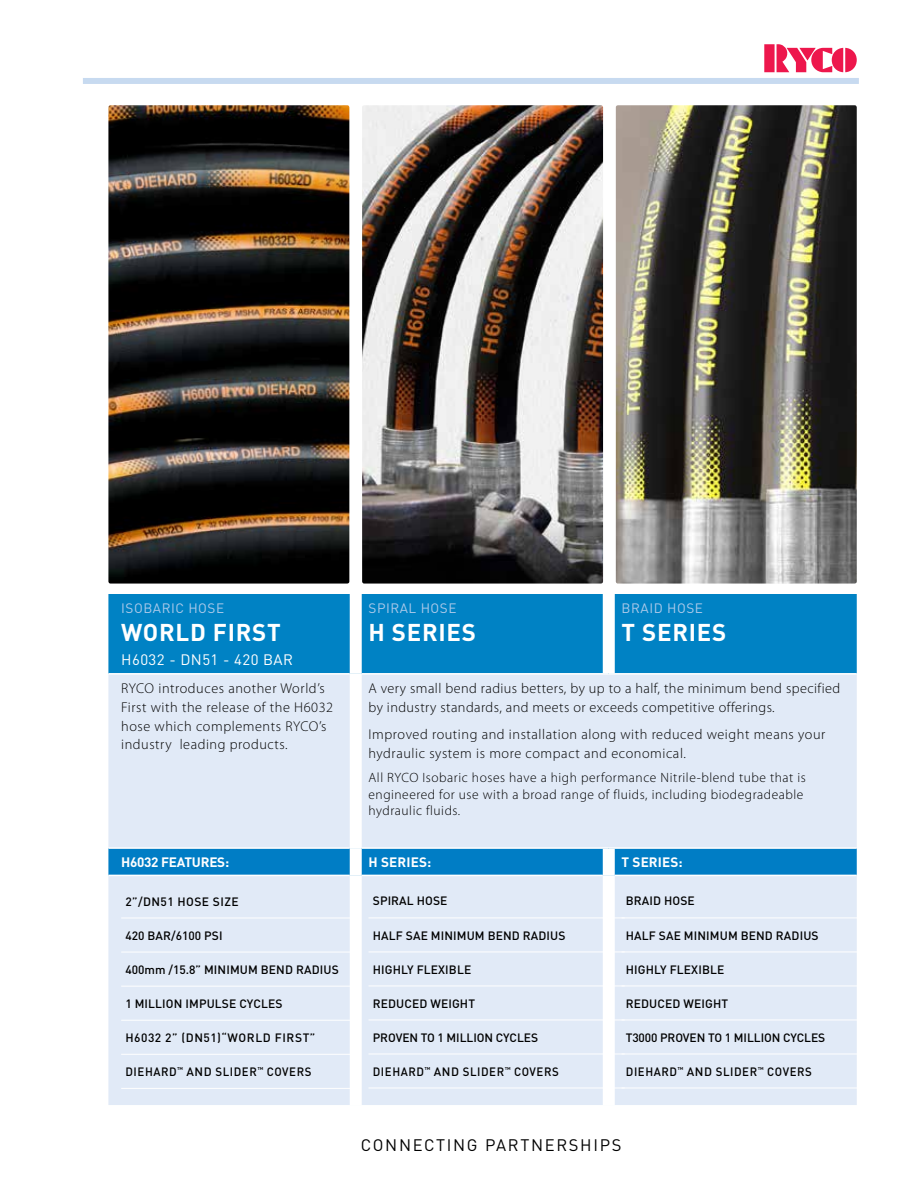
<style>
.page{position:relative;width:918px;height:1188px;background:#fff}
.page>*{position:absolute;margin:0;border:0;box-sizing:border-box;transform-origin:0 0}
.t1{font:700 24px "DIN Pro";letter-spacing:.03em;color:#fff}
.t2{font:16.5px "DIN Pro";letter-spacing:.1em;color:#000}
.t3{font:15px "DIN Pro";letter-spacing:.03em;color:#fff}
.t4{font:300 14.25px/18.8px "Myriad Pro";letter-spacing:.04em;color:#000}
.t5{font:300 13.5px/16.2px "Myriad Pro";letter-spacing:.04em;color:#000}
.t6{font:13.5px "DIN Pro";letter-spacing:.04em;color:#adcaea}
.t7{font:700 13.5px "DIN Pro";letter-spacing:-.015em;color:#fff}
.t8{font:500 12px "DIN Pro";letter-spacing:.01em;color:#000}
.t9{font:500 12px "DIN Pro";letter-spacing:.05em;color:#000;scale:.95 1}
.t10{font:500 12px "DIN Pro";letter-spacing:.05em;color:#000}
.t11{font:500 12px "DIN Pro";letter-spacing:.04em;color:#000}
</style>
<div class="page">
<div style="left:83px;top:78px;width:776px;height:6px;background:#c7daf0"></div>
<div style="left:764px;top:44px;width:11px;height:28px;background:#ed174c"></div>
<svg style="left:777px;top:44px;width:80px;height:28px"></svg>
<img style="left:616px;top:105px;width:241px;height:479px">
<div style="left:108px;top:594px;width:749px;height:79px;background:#0082c4"></div>
<div style="left:108px;top:675px;width:749px;height:430px;background:#e1eaf7"></div>
<div style="left:108px;top:849px;width:749px;height:26px;background:#007dc5"></div>
<hr style="left:108px;top:847px;width:242px;height:2px;background:#fff">
<hr style="left:362px;top:847px;width:247px;height:2px;background:#fff">
<hr style="left:609px;top:847px;width:248px;height:2px;background:#fff">
<hr style="left:108px;top:875px;width:242px;height:1px;background:#fff">
<hr style="left:362px;top:875px;width:241px;height:1px;background:#fff">
<hr style="left:615px;top:875px;width:242px;height:1px;background:#fff">
<div style="left:350px;top:594px;width:12px;height:80px;background:#fff"></div>
<div style="left:350px;top:674px;width:12px;height:174px;background:#fff"></div>
<div style="left:350px;top:848px;width:12px;height:27px;background:#fff"></div>
<div style="left:350px;top:875px;width:12px;height:230px;background:#fff"></div>
<div style="left:603px;top:594px;width:12px;height:79px;background:#fff"></div>
<div style="left:603px;top:849px;width:12px;height:26px;background:#fff"></div>
<div style="left:603px;top:875px;width:12px;height:230px;background:#fff"></div>
<hr style="left:121px;top:918px;width:238px;height:1px;background:#fff">
<hr style="left:121px;top:952px;width:238px;height:1px;background:#fff">
<hr style="left:121px;top:986px;width:238px;height:1px;background:#fff">
<hr style="left:121px;top:1020px;width:238px;height:1px;background:#fff">
<hr style="left:121px;top:1054px;width:238px;height:1px;background:#fff">
<hr style="left:121px;top:1088px;width:238px;height:1px;background:#fff">
<hr style="left:369px;top:918px;width:256px;height:1px;background:#fff">
<hr style="left:369px;top:952px;width:256px;height:1px;background:#fff">
<hr style="left:369px;top:986px;width:256px;height:1px;background:#fff">
<hr style="left:369px;top:1020px;width:256px;height:1px;background:#fff">
<hr style="left:369px;top:1054px;width:256px;height:1px;background:#fff">
<hr style="left:369px;top:1088px;width:256px;height:1px;background:#fff">
<hr style="left:622px;top:918px;width:237px;height:1px;background:#fff">
<hr style="left:622px;top:952px;width:237px;height:1px;background:#fff">
<hr style="left:622px;top:986px;width:237px;height:1px;background:#fff">
<hr style="left:622px;top:1020px;width:237px;height:1px;background:#fff">
<hr style="left:622px;top:1054px;width:237px;height:1px;background:#fff">
<hr style="left:622px;top:1088px;width:237px;height:1px;background:#fff">
<img style="left:362px;top:105px;width:241px;height:479px">
<img style="left:108px;top:105px;width:241px;height:479px">
<p class="t6" style="left:121px;top:599px;width:104px">ISOBARIC HOSE</p>
<h1 class="t1" style="left:121px;top:616px;width:161px">WORLD FIRST</h1>
<p class="t3" style="left:121px;top:650px;width:173px">H6032 - DN51 - 420 BAR</p>
<p class="t6" style="left:369px;top:599px;width:89px">SPIRAL HOSE</p>
<h1 class="t1" style="left:369px;top:616px;width:109px">H SERIES</h1>
<p class="t6" style="left:622px;top:599px;width:83px">BRAID HOSE</p>
<h1 class="t1" style="left:622px;top:616px;width:106px">T SERIES</h1>
<p class="t4" style="left:121px;top:679px;width:214px">RYCO introduces another World’s<br>First with the release of the H6032 hose which complements RYCO’s industry leading products.</p>
<p class="t4" style="left:369px;top:679px;width:473px">A very small bend radius betters, by up to a half, the minimum bend specified by industry standards, and meets or exceeds competitive offerings.</p>
<p class="t4" style="left:369px;top:725px;width:458px">Improved routing and installation along with reduced weight means your hydraulic system is more compact and economical.</p>
<p class="t5" style="left:369px;top:770px;width:439px">All RYCO Isobaric hoses have a high performance Nitrile-blend tube that is engineered for use with a broad range of fluids, including biodegradeable hydraulic fluids.</p>
<p class="t7" style="left:121px;top:853px;width:109px">H6032 FEATURES:</p>
<p class="t7" style="left:369px;top:853px;width:64px">H SERIES:</p>
<p class="t7" style="left:622px;top:853px;width:63px">T SERIES:</p>
<p class="t11" style="left:125px;top:893px;width:115px">2”/DN51 HOSE SIZE</p>
<p class="t8" style="left:125px;top:927px;width:99px">420 BAR/6100 PSI</p>
<p class="t8" style="left:125px;top:961px;width:215px">400mm /15.8” MINIMUM BEND RADIUS</p>
<p class="t8" style="left:125px;top:995px;width:159px">1 MILLION IMPULSE CYCLES</p>
<p class="t10" style="left:125px;top:1029px;width:191px">H6032 2” (DN51)“WORLD FIRST”</p>
<p class="t9" style="left:125px;top:1063px;width:197px">DIEHARD<sup>™</sup> AND SLIDER<sup>™</sup> COVERS</p>
<p class="t8" style="left:373px;top:893px;width:76px">SPIRAL HOSE</p>
<p class="t8" style="left:373px;top:927px;width:194px">HALF SAE MINIMUM BEND RADIUS</p>
<p class="t8" style="left:373px;top:961px;width:100px">HIGHLY FLEXIBLE</p>
<p class="t8" style="left:373px;top:995px;width:104px">REDUCED WEIGHT</p>
<p class="t8" style="left:373px;top:1029px;width:167px">PROVEN TO 1 MILLION CYCLES</p>
<p class="t9" style="left:373px;top:1063px;width:197px">DIEHARD<sup>™</sup> AND SLIDER<sup>™</sup> COVERS</p>
<p class="t8" style="left:626px;top:893px;width:71px">BRAID HOSE</p>
<p class="t8" style="left:626px;top:927px;width:194px">HALF SAE MINIMUM BEND RADIUS</p>
<p class="t8" style="left:626px;top:961px;width:100px">HIGHLY FLEXIBLE</p>
<p class="t8" style="left:626px;top:995px;width:104px">REDUCED WEIGHT</p>
<p class="t8" style="left:626px;top:1029px;width:201px">T3000 PROVEN TO 1 MILLION CYCLES</p>
<p class="t9" style="left:626px;top:1063px;width:197px">DIEHARD<sup>™</sup> AND SLIDER<sup>™</sup> COVERS</p>
<p class="t2" style="left:361px;top:1134px;width:262px">CONNECTING PARTNERSHIPS</p>
</div>
